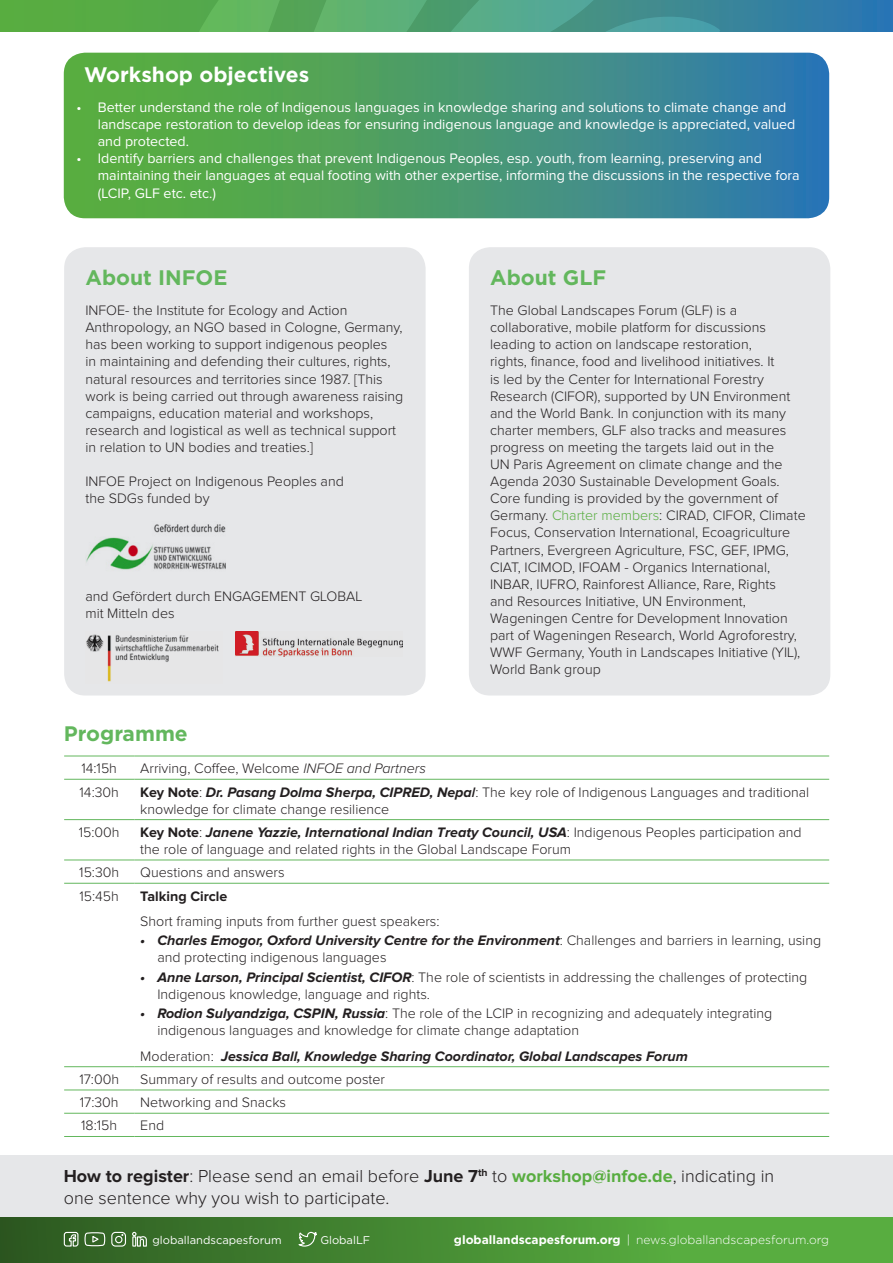
<style>
.page{position:relative;width:893px;height:1263px;background:#fff}
.page>*{position:absolute;margin:0;border:0;box-sizing:border-box;transform-origin:0 0}
.t1{font:700 21px "Gotham";color:#63b75d}
.t2{font:700 21px "Gotham";color:#fff}
.t3{font:300 18px/21.6px "Proxima Nova";color:#231f20}
.t4{font:300 14.25px/17.1px "Proxima Nova";color:#231f20}
.t5{font:14.25px/17.1px "Proxima Nova";color:#fff}
.t6{font:italic 700 14.25px "Proxima Nova";color:#231f20}
.t7{font:700 14.25px "Proxima Nova";color:#231f20}
.t8{font:300 12px "Gotham";color:#fff}
.t9{font:11.1px "Gotham";color:#fff}
.s1{color:#58ad40}
.s2{font-style:italic}
.s3{font-weight:700}
.s4{font-weight:700;font-style:italic}
.s5{font-weight:600;font-style:italic}
.s6{font-weight:300;font-style:normal}
.s7{font-weight:700;color:#58ad40}
</style>
<div class="page">
<svg style="left:0;top:0;width:893px;height:31px;background:#41907c"></svg>
<svg style="left:125px;top:0;width:595px;height:31px;background:#53a575"></svg>
<svg style="left:64px;top:53px;width:765px;height:165px;background:#489771"></svg>
<div style="left:64px;top:247px;width:362px;height:448px;background:#e6e7e9;border-radius:21px"></div>
<div style="left:469px;top:247px;width:361px;height:448px;background:#e6e7e9;border-radius:21px"></div>
<img style="left:236px;top:632px;width:166px;height:25px">
<img style="left:86px;top:634px;width:133px;height:48px">
<img style="left:86px;top:524px;width:140px;height:46px">
<hr style="left:64px;top:756px;width:70px;height:1px;background:#63b75d">
<hr style="left:134px;top:756px;width:695px;height:1px;background:#63b75d">
<hr style="left:64px;top:779px;width:70px;height:1px;background:#63b75d">
<hr style="left:134px;top:779px;width:695px;height:1px;background:#63b75d">
<hr style="left:64px;top:819px;width:70px;height:1px;background:#63b75d">
<hr style="left:134px;top:819px;width:695px;height:1px;background:#63b75d">
<hr style="left:64px;top:860px;width:70px;height:1px;background:#63b75d">
<hr style="left:134px;top:860px;width:695px;height:1px;background:#63b75d">
<hr style="left:64px;top:883px;width:70px;height:1px;background:#63b75d">
<hr style="left:134px;top:883px;width:695px;height:1px;background:#63b75d">
<hr style="left:64px;top:1066px;width:70px;height:1px;background:#63b75d">
<hr style="left:134px;top:1066px;width:695px;height:1px;background:#63b75d">
<hr style="left:64px;top:1089px;width:70px;height:1px;background:#63b75d">
<hr style="left:134px;top:1089px;width:695px;height:1px;background:#63b75d">
<hr style="left:64px;top:1113px;width:70px;height:1px;background:#63b75d">
<hr style="left:134px;top:1113px;width:695px;height:1px;background:#63b75d">
<hr style="left:64px;top:1136px;width:70px;height:1px;background:#63b75d">
<hr style="left:134px;top:1136px;width:695px;height:1px;background:#63b75d">
<div style="left:0;top:1216px;width:893px;height:47px;background:linear-gradient(to right,#2e5c22,#60bc46)"></div>
<svg style="left:63px;top:1231px;width:84px;height:16px"></svg>
<svg style="left:294px;top:1230px;width:24px;height:17px"></svg>
<div style="left:0;top:1155px;width:893px;height:61px;background:#e6e7e9"></div>
<p class="t2" style="left:84px;top:61px;width:227px">Workshop objectives</p>
<p class="t5" style="left:98px;top:99px;width:699px;text-indent:-21px">• Better understand the role of Indigenous languages in knowledge sharing and solutions to climate change and landscape restoration to develop ideas for ensuring indigenous language and knowledge is appreciated, valued and protected.</p>
<p class="t5" style="left:98px;top:151px;width:703px;text-indent:-21px">• Identify barriers and challenges that prevent Indigenous Peoples, esp. youth, from learning, preserving and maintaining their languages at equal footing with other expertise, informing the discussions in the respective fora (LCIP, GLF etc. etc.)</p>
<p class="t1" style="left:85px;top:264px;width:144px">About INFOE</p>
<p class="t4" style="left:85px;top:302px;width:319px">INFOE- the Institute for Ecology and Action Anthropology, an NGO based in Cologne, Germany, has been working to support indigenous peoples<br>in maintaining and defending their cultures, rights, natural resources and territories since 1987. [This work is being carried out through awareness raising campaigns, education material and workshops, research and logistical as well as technical support in relation to UN bodies and treaties.]</p>
<p class="t4" style="left:85px;top:473px;width:260px">INFOE Project on Indigenous Peoples and the SDGs funded by</p>
<p class="t4" style="left:85px;top:588px;width:278px">and Gefördert durch ENGAGEMENT GLOBAL</p>
<p class="t4" style="left:85px;top:605px;width:91px">mit Mitteln des</p>
<p class="t1" style="left:490px;top:264px;width:118px">About GLF</p>
<p class="t4" style="left:490px;top:302px;width:317px">The Global Landscapes Forum (GLF) is a collaborative, mobile platform for discussions leading to action on landscape restoration,<br>rights, finance, food and livelihood initiatives. It<br>is led by the Center for International Forestry Research (CIFOR), supported by UN Environment and the World Bank. In conjunction with its many charter members, GLF also tracks and measures progress on meeting the targets laid out in the<br>UN Paris Agreement on climate change and the Agenda 2030 Sustainable Development Goals.<br>Core funding is provided by the government of Germany. <span class="s1">Charter members</span>: CIRAD, CIFOR, Climate Focus, Conservation International, Ecoagriculture Partners, Evergreen Agriculture, FSC, GEF, IPMG, CIAT, ICIMOD, IFOAM - Organics International, INBAR, IUFRO, Rainforest Alliance, Rare, Rights<br>and Resources Initiative, UN Environment, Wageningen Centre for Development Innovation part of Wageningen Research, World Agroforestry, WWF Germany, Youth in Landscapes Initiative (YIL), World Bank group</p>
<p class="t1" style="left:64px;top:720px;width:126px">Programme</p>
<p class="t4" style="left:81px;top:760px;width:37px">14:15h</p>
<p class="t4" style="left:140px;top:760px;width:287px">Arriving, Coffee, Welcome <span class="s2">INFOE and Partners</span></p>
<p class="t4" style="left:80px;top:784px;width:41px">14:30h</p>
<p class="t4" style="left:140px;top:784px;width:670px"><span class="s3">Key Note</span>: <span class="s4">Dr. Pasang Dolma Sherpa, CIPRED, Nepa</span><span class="s5">l</span>: The key role of Indigenous Languages and traditional knowledge for climate change resilience</p>
<p class="t4" style="left:79px;top:824px;width:42px">15:00h</p>
<p class="t4" style="left:140px;top:824px;width:663px"><span class="s3">Key Note</span>: <span class="s4">Janene Yazzie, International Indian Treaty Council, USA</span>: Indigenous Peoples participation and the role of language and related rights in the Global Landscape Forum</p>
<p class="t4" style="left:79px;top:864px;width:41px">15:30h</p>
<p class="t4" style="left:140px;top:864px;width:146px">Questions and answers</p>
<p class="t4" style="left:79px;top:888px;width:41px">15:45h</p>
<p class="t7" style="left:140px;top:889px;width:89px">Talking Circle</p>
<p class="t4" style="left:140px;top:913px;width:301px">Short framing inputs from further guest speakers:</p>
<p class="t4" style="left:157px;top:933px;width:665px;text-indent:-17px"><span class="s4">• Charles Emogor, Oxford University Centre for the Environment</span>: Challenges and barriers in learning, using and protecting indigenous languages</p>
<p class="t4" style="left:157px;top:969px;width:651px;text-indent:-17px"><span class="s4">• Anne Larson, Principal Scientist, CIFOR</span>: The role of scientists in addressing the challenges of protecting<br>Indigenous knowledge, language and rights.</p>
<p class="t4" style="left:157px;top:1005px;width:616px;text-indent:-17px"><span class="s4">• Rodion Sulyandziga, CSPIN, Russia</span>: The role of the LCIP in recognizing and adequately integrating indigenous languages and knowledge for climate change adaptation</p>
<p class="t6" style="left:140px;top:1049px;width:549px"><span class="s6">Moderation:</span> Jessica Ball, Knowledge Sharing Coordinator, Global Landscapes Forum</p>
<p class="t4" style="left:79px;top:1071px;width:41px">17:00h</p>
<p class="t4" style="left:140px;top:1071px;width:246px">Summary of results and outcome poster</p>
<p class="t4" style="left:80px;top:1094px;width:40px">17:30h</p>
<p class="t4" style="left:140px;top:1094px;width:147px">Networking and Snacks</p>
<p class="t4" style="left:81px;top:1118px;width:37px">18:15h</p>
<p class="t4" style="left:140px;top:1118px;width:25px">End</p>
<p class="t3" style="left:64px;top:1166px;width:712px"><span class="s3">How to register</span>: Please send an email before <span class="s3">June 7</span><sup>th</sup> to <span class="s7">workshop@infoe.de</span>, indicating in one sentence why you wish to participate.</p>
<p class="t9" style="left:152px;top:1232px;width:131px">globallandscapesforum</p>
<p class="t9" style="left:320px;top:1232px;width:51px">GlobalLF</p>
<p class="t8" style="left:454px;top:1232px;width:377px"><span class="s3">globallandscapesforum.org</span> | news.globallandscapesforum.org</p>
</div>
